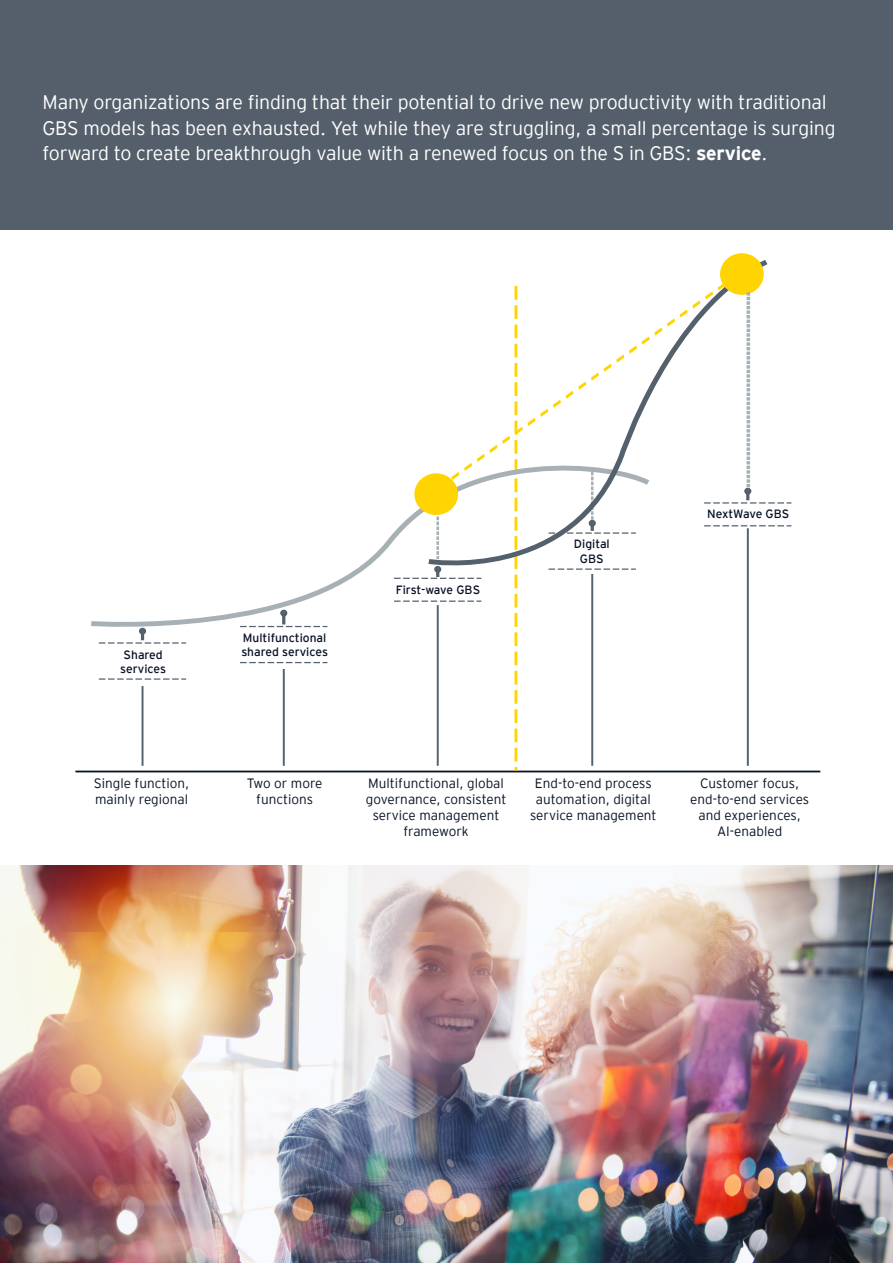
<style>
.page{position:relative;width:893px;height:1263px;background:#fff}
.page>*{position:absolute;margin:0;border:0;box-sizing:border-box;transform-origin:0 0}
.Body_copy{font:300 19.5px/25.3px "EY Interstate";letter-spacing:-.01em;color:#fff}
.t1{font:300 13.5px/16.2px "EY Interstate";color:#071224;text-align:center}
.t2{font:12px/14.4px "EY Interstate";color:#071224}
.s1{font-weight:700}
</style>
<div class="page">
<hr style="left:75px;top:770px;width:745px;height:2px;background:#0a1627">
<svg style="left:515px;top:638px;width:2px;height:131px"></svg>
<svg style="left:91px;top:498px;width:503px;height:140px"></svg>
<svg style="left:424px;top:260px;width:349px;height:324px"></svg>
<div style="left:720px;top:253px;width:44px;height:42px;background:#ffd400;border-radius:50%"></div>
<div style="left:414px;top:473px;width:44px;height:42px;background:#ffd400;border-radius:50%"></div>
<svg style="left:449px;top:277px;width:283px;height:206px"></svg>
<svg style="left:99px;top:678px;width:86px;height:2px"></svg>
<hr style="left:142px;top:686px;width:1px;height:80px;background:#54606b">
<svg style="left:99px;top:627px;width:86px;height:17px"></svg>
<hr style="left:437px;top:605px;width:2px;height:161px;background:#54606b">
<svg style="left:436px;top:518px;width:3px;height:40px"></svg>
<hr style="left:747px;top:528px;width:2px;height:238px;background:#54606b">
<svg style="left:241px;top:662px;width:86px;height:1px"></svg>
<svg style="left:395px;top:565px;width:86px;height:14px"></svg>
<svg style="left:395px;top:600px;width:86px;height:2px"></svg>
<svg style="left:549px;top:568px;width:86px;height:2px"></svg>
<svg style="left:705px;top:293px;width:86px;height:211px"></svg>
<svg style="left:705px;top:525px;width:86px;height:1px"></svg>
<hr style="left:283px;top:669px;width:2px;height:97px;background:#54606b">
<svg style="left:241px;top:609px;width:86px;height:18px"></svg>
<hr style="left:591px;top:574px;width:2px;height:192px;background:#54606b">
<svg style="left:549px;top:473px;width:86px;height:61px"></svg>
<img style="left:0;top:865px;width:893px;height:398px">
<div style="left:0;top:0;width:893px;height:230px;background:#545f6b"></div>
<p class="Body_copy" style="left:43px;top:89px;width:794px">Many organizations are finding that their potential to drive new productivity with traditional<br>GBS models has been exhausted. Yet while they are struggling, a small percentage is surging forward to create breakthrough value with a renewed focus on the S in GBS: <span class="s1">service</span>.</p>
<p class="t2" style="left:120px;top:647px;width:47px">Shared services</p>
<p class="t2" style="left:241px;top:630px;width:88px">Multifunctional shared services</p>
<p class="t2" style="left:396px;top:581px;width:86px">First-wave GBS</p>
<p class="t2" style="left:574px;top:536px;width:37px;text-align:center">Digital<br>GBS</p>
<p class="t2" style="left:707px;top:506px;width:84px">NextWave GBS</p>
<p class="t1" style="left:94px;top:774px;width:97px;text-align:left">Single function, mainly regional</p>
<p class="t1" style="left:247px;top:774px;width:77px">Two or more functions</p>
<p class="t1" style="left:366px;top:774px;width:142px">Multifunctional, global governance, consistent service management framework</p>
<p class="t1" style="left:530px;top:774px;width:128px">End-to-end process automation, digital service management</p>
<p class="t1" style="left:690px;top:774px;width:120px">Customer focus, end-to-end services and experiences,<br>AI-enabled</p>
</div>
